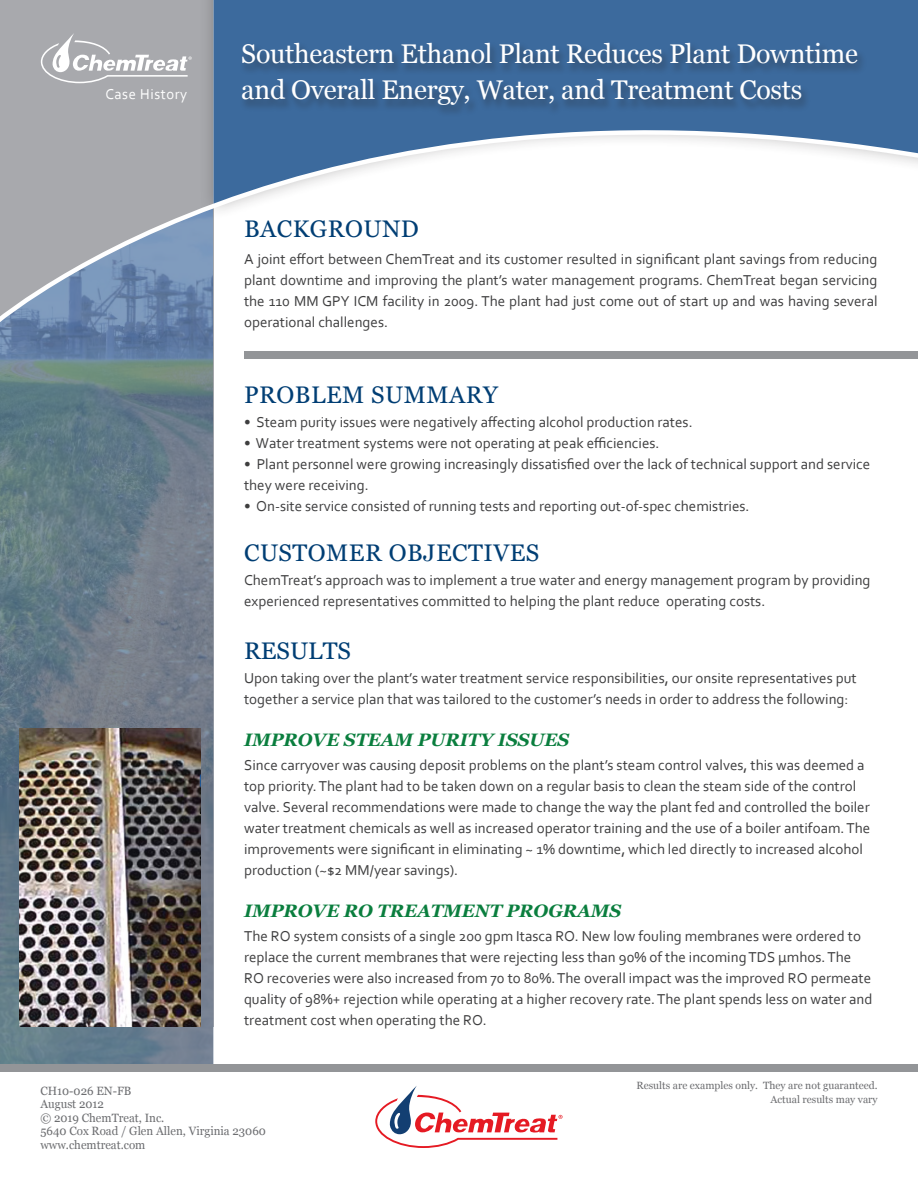
<style>
.page{position:relative;width:918px;height:1188px;background:#fff}
.page>*{position:absolute;margin:0;border:0;box-sizing:border-box;transform-origin:0 0}
.t1{font:27px/36px "Georgia";letter-spacing:-.01em;color:#fff}
.t2{font:24px "Georgia";letter-spacing:.02em;color:#003e74}
.t3{font:24px "Georgia";color:#003e74}
.t4{font:italic 700 18px "Georgia";color:#0a7e3e}
.t5{font:15px/21px "Corbel";color:#3e3e3f}
.t6{font:15px "Corbel";letter-spacing:.04em;color:#fff}
.t7{font:12px/13.5px "Georgia";color:#6c6d70;scale:.96 1}
.t8{font:10.5px/13.5px "Georgia";color:#6c6d70;text-align:right}
</style>
<div class="page">
<div style="left:0;top:0;width:213px;height:1027px;background:#a8a9ad"></div>
<img style="left:0;top:338px;width:213px;height:726px">
<div style="left:214px;top:0;width:704px;height:47px;background:#3c6a9d"></div>
<div style="left:239px;top:41px;width:629px;height:77px;background:#3c6a9d"></div>
<svg style="left:51px;top:33px;width:52px;height:14px"></svg>
<div style="left:244px;top:352px;width:674px;height:7px;background:#939598"></div>
<svg style="left:0;top:47px;width:918px;height:291px"></svg>
<img style="left:19px;top:729px;width:181px;height:298px">
<svg style="left:375px;top:1086px;width:187px;height:62px"></svg>
<div style="left:0;top:1064px;width:918px;height:8px;background:#939598"></div>
<p class="t6" style="left:105px;top:85px;width:83px">Case History</p>
<h1 class="t1" style="left:241px;top:36px;width:618px">Southeastern Ethanol Plant Reduces Plant Downtime and Overall Energy, Water, and Treatment Costs</h1>
<h2 class="t2" style="left:244px;top:214px;width:176px">BACKGROUND</h2>
<p class="t5" style="left:244px;top:248px;width:635px;text-align:justify">A joint effort between ChemTreat and its customer resulted in significant plant savings from reducing plant downtime and improving the plant’s water management programs. ChemTreat began servicing the 110 MM GPY ICM facility in 2009. The plant had just come out of start up and was having several operational challenges.</p>
<h2 class="t2" style="left:244px;top:380px;width:255px">PROBLEM SUMMARY</h2>
<p class="t5" style="left:244px;top:411px;width:450px">• Steam purity issues were negatively affecting alcohol production rates.</p>
<p class="t5" style="left:244px;top:432px;width:417px">• Water treatment systems were not operating at peak efficiencies.</p>
<p class="t5" style="left:244px;top:453px;width:628px">• Plant personnel were growing increasingly dissatisfied over the lack of technical support and service they were receiving.</p>
<p class="t5" style="left:244px;top:495px;width:507px">• On-site service consisted of running tests and reporting out-of-spec chemistries.</p>
<h2 class="t2" style="left:244px;top:538px;width:297px">CUSTOMER OBJECTIVES</h2>
<p class="t5" style="left:244px;top:569px;width:628px">ChemTreat’s approach was to implement a true water and energy management program by providing experienced representatives committed to helping the plant reduce operating costs.</p>
<h2 class="t3" style="left:244px;top:637px;width:108px">RESULTS</h2>
<p class="t5" style="left:244px;top:668px;width:614px">Upon taking over the plant’s water treatment service responsibilities, our onsite representatives put together a service plan that was tailored to the customer’s needs in order to address the following:</p>
<p class="t4" style="left:244px;top:729px;width:327px">IMPROVE STEAM PURITY ISSUES</p>
<p class="t5" style="left:244px;top:755px;width:628px">Since carryover was causing deposit problems on the plant’s steam control valves, this was deemed a top priority. The plant had to be taken down on a regular basis to clean the steam side of the control valve. Several recommendations were made to change the way the plant fed and controlled the boiler water treatment chemicals as well as increased operator training and the use of a boiler antifoam. The improvements were significant in eliminating ~ 1% downtime, which led directly to increased alcohol production (~$2 MM/year savings).</p>
<p class="t4" style="left:244px;top:900px;width:379px">IMPROVE RO TREATMENT PROGRAMS</p>
<p class="t5" style="left:244px;top:926px;width:630px">The RO system consists of a single 200 gpm Itasca RO. New low fouling membranes were ordered to replace the current membranes that were rejecting less than 90% of the incoming TDS µmhos. The RO recoveries were also increased from 70 to 80%. The overall impact was the improved RO permeate quality of 98%+ rejection while operating at a higher recovery rate. The plant spends less on water and treatment cost when operating the RO.</p>
<p class="t7" style="left:40px;top:1084px;width:236px">CH10-026 EN-FB<br>August 2012<br>© 2019 ChemTreat, Inc.<br>5640 Cox Road / Glen Allen, Virginia 23060 www.chemtreat.com</p>
<p class="t8" style="left:636px;top:1079px;width:243px">Results are examples only. They are not guaranteed.<br>Actual results may vary</p>
</div>
